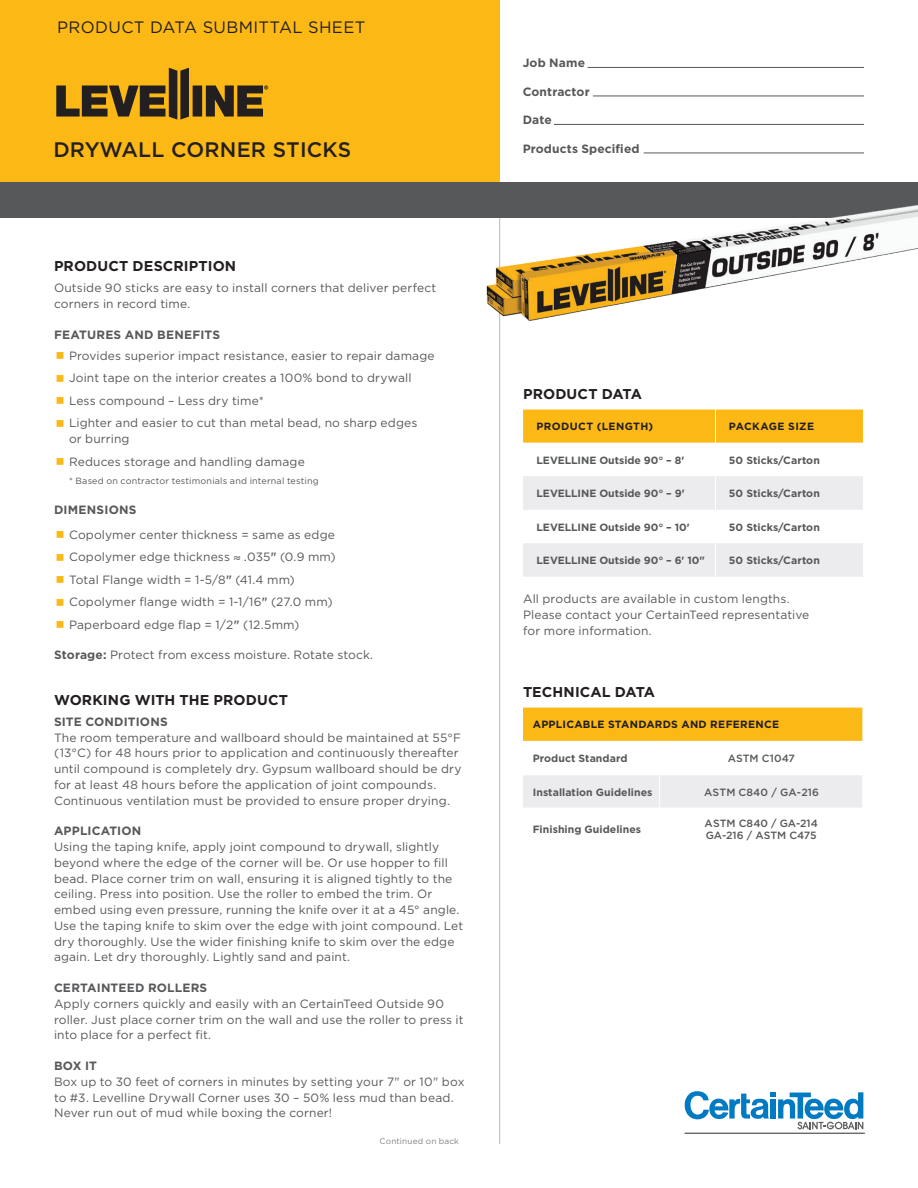
<style>
.page{position:relative;width:918px;height:1188px;background:#fff}
.page>*{position:absolute;margin:0;border:0;box-sizing:border-box;transform-origin:0 0}
.t1{font:500 21px "Gotham";letter-spacing:.01em;color:#231f20}
.t2{font:16.5px "Gotham";letter-spacing:.02em;color:#231f20}
.DSS_Headline{font:700 14.25px "Gotham";letter-spacing:.01em;color:#231f20}
.DSS_Head{font:700 14.25px "Gotham";letter-spacing:.005em;color:#231f20}
.DSS_Copy{font:12px/15.8px "Gotham";letter-spacing:.01em;color:#57585a}
.DSS_Subhead{font:700 12px "Gotham";letter-spacing:.015em;color:#57585a}
._2_TXT__DS{font:700 12px "Gotham";letter-spacing:.01em;color:#57585a}
.Line_DWG_caption{font:700 10.5px "Gotham";color:#57585a}
.Table_Regular_Text_L{font:700 10.5px "Gotham";letter-spacing:.005em;color:#57585a}
.Table_Regular_Text{font:500 10.5px/12px "Gotham";letter-spacing:.01em;color:#57585a}
.Table_Properties_Hea{font:700 10.5px "Gotham";letter-spacing:.025em;color:#231f20}
.Line_DWG_caption-2{font:700 10.5px "Gotham";letter-spacing:.035em;color:#231f20}
.DSS_Copy-2{font:9px "Gotham";letter-spacing:.02em;color:#57585a}
.DSS_Copy-3{font:8.25px "Gotham";letter-spacing:.025em;color:#808285}
.s1{font-family:"Helvetica Neue"}
.s2{font-weight:500}
.s3{font-weight:700}
</style>
<div class="page">
<svg style="left:685px;top:1091px;width:178px;height:38px"></svg>
<hr style="left:685px;top:1133px;width:180px;height:1px;background:#5f5f62">
<hr style="left:499px;top:218px;width:1px;height:926px;background:#b6b7bb">
<svg style="left:523px;top:410px;width:340px;height:167px"></svg>
<hr style="left:715px;top:410px;width:1px;height:33px;background:#fff">
<hr style="left:715px;top:443px;width:1px;height:33px;background:#fff">
<hr style="left:715px;top:476px;width:1px;height:34px;background:#fff">
<hr style="left:715px;top:510px;width:1px;height:33px;background:#fff">
<hr style="left:715px;top:543px;width:1px;height:34px;background:#fff">
<div style="left:523px;top:707px;width:340px;height:34px;background:#fcb814"></div>
<div style="left:523px;top:775px;width:339px;height:33px;background:#ececee"></div>
<hr style="left:523px;top:707px;width:137px;height:1px;background:#fff">
<hr style="left:660px;top:707px;width:203px;height:1px;background:#fff">
<hr style="left:862px;top:708px;width:1px;height:33px;background:#fff">
<hr style="left:659px;top:775px;width:1px;height:33px;background:#fff">
<div style="left:0;top:0;width:500px;height:189px;background:#fcb814"></div>
<hr style="left:588px;top:67px;width:276px;height:1px;background:#57585a">
<hr style="left:593px;top:96px;width:271px;height:1px;background:#57585a">
<hr style="left:554px;top:124px;width:310px;height:1px;background:#57585a">
<hr style="left:644px;top:153px;width:220px;height:1px;background:#57585a">
<div style="left:0;top:182px;width:918px;height:36px;background:#57585a"></div>
<svg style="left:56px;top:68px;width:212px;height:52px"></svg>
<img style="left:486px;top:205px;width:432px;height:141px">
<p class="t2" style="left:57px;top:16px;width:310px">PRODUCT DATA SUBMITTAL SHEET</p>
<p class="t1" style="left:53px;top:136px;width:299px">DRYWALL CORNER STICKS</p>
<p class="DSS_Headline" style="left:54px;top:257px;width:184px">PRODUCT DESCRIPTION</p>
<p class="DSS_Copy" style="left:54px;top:280px;width:384px">Outside 90 sticks are easy to install corners that deliver perfect corners in record time.</p>
<p class="DSS_Subhead" style="left:54px;top:327px;width:168px">FEATURES AND BENEFITS</p>
<p class="DSS_Copy" style="left:69px;top:347px;width:367px">Provides superior impact resistance, easier to repair damage</p>
<p class="DSS_Copy" style="left:69px;top:370px;width:344px">Joint tape on the interior creates a 100% bond to drywall</p>
<p class="DSS_Copy" style="left:69px;top:392px;width:196px">Less compound – Less dry time*</p>
<p class="DSS_Copy" style="left:69px;top:415px;width:350px">Lighter and easier to cut than metal bead, no sharp edges or burring</p>
<p class="DSS_Copy" style="left:69px;top:453px;width:237px">Reduces storage and handling damage</p>
<p class="DSS_Copy-2" style="left:69px;top:475px;width:251px">* Based on contractor testimonials and internal testing</p>
<p class="DSS_Subhead" style="left:54px;top:502px;width:84px">DIMENSIONS</p>
<p class="DSS_Copy" style="left:69px;top:526px;width:267px">Copolymer center thickness = same as edge</p>
<p class="DSS_Copy" style="left:69px;top:549px;width:268px">Copolymer edge thickness <span class="s1">≈ .</span>035<span class="s2">"</span> (0.9 mm)</p>
<p class="DSS_Copy" style="left:69px;top:571px;width:227px">Total Flange width = 1-5/8<span class="s2">"</span> (41.4 mm)</p>
<p class="DSS_Copy" style="left:69px;top:594px;width:265px">Copolymer flange width = 1-1/16<span class="s2">"</span> (27.0 mm)</p>
<p class="DSS_Copy" style="left:69px;top:616px;width:232px">Paperboard edge flap = 1/2<span class="s2">"</span> (12.5mm)</p>
<p class="DSS_Copy" style="left:54px;top:647px;width:321px"><span class="s3">Storage:</span> Protect from excess moisture. Rotate stock.</p>
<p class="DSS_Headline" style="left:54px;top:690px;width:236px">WORKING WITH THE PRODUCT</p>
<p class="DSS_Subhead" style="left:54px;top:714px;width:115px">SITE CONDITIONS</p>
<p class="DSS_Copy" style="left:54px;top:729px;width:409px">The room temperature and wallboard should be maintained at 55°F (13°C) for 48 hours prior to application and continuously thereafter until compound is completely dry. Gypsum wallboard should be dry for at least 48 hours before the application of joint compounds.<br>Continuous ventilation must be provided to ensure proper drying.</p>
<p class="DSS_Subhead" style="left:54px;top:823px;width:89px">APPLICATION</p>
<p class="DSS_Copy" style="left:54px;top:839px;width:411px">Using the taping knife, apply joint compound to drywall, slightly beyond where the edge of the corner will be. Or use hopper to fill bead. Place corner trim on wall, ensuring it is aligned tightly to the ceiling. Press into position. Use the roller to embed the trim. Or embed using even pressure, running the knife over it at a 45° angle.<br>Use the taping knife to skim over the edge with joint compound. Let dry thoroughly. Use the wider finishing knife to skim over the edge again. Let dry thoroughly. Lightly sand and paint.</p>
<p class="DSS_Subhead" style="left:54px;top:980px;width:155px">CERTAINTEED ROLLERS</p>
<p class="DSS_Copy" style="left:54px;top:995px;width:411px">Apply corners quickly and easily with an CertainTeed Outside 90 roller. Just place corner trim on the wall and use the roller to press it into place for a perfect fit.</p>
<p class="DSS_Subhead" style="left:54px;top:1058px;width:44px">BOX IT</p>
<p class="DSS_Copy" style="left:54px;top:1073px;width:412px">Box up to 30 feet of corners in minutes by setting your 7" or 10" box to #3. Levelline Drywall Corner uses 30 – 50% less mud than bead.<br>Never run out of mud while boxing the corner!</p>
<p class="DSS_Copy-3" style="left:380px;top:1136px;width:81px">Continued on back</p>
<p class="_2_TXT__DS" style="left:523px;top:55px;width:64px">Job Name</p>
<p class="_2_TXT__DS" style="left:523px;top:84px;width:69px">Contractor</p>
<p class="_2_TXT__DS" style="left:523px;top:112px;width:31px">Date</p>
<p class="_2_TXT__DS" style="left:523px;top:141px;width:118px">Products Specified</p>
<p class="DSS_Head" style="left:523px;top:385px;width:120px">PRODUCT DATA</p>
<p class="Line_DWG_caption-2" style="left:537px;top:419px;width:118px">PRODUCT (LENGTH)</p>
<p class="Line_DWG_caption-2" style="left:729px;top:419px;width:87px">PACKAGE SIZE</p>
<p class="Line_DWG_caption" style="left:537px;top:453px;width:149px">LEVELLINE Outside 90° – 8'</p>
<p class="Line_DWG_caption" style="left:729px;top:453px;width:92px">50 Sticks/Carton</p>
<p class="Line_DWG_caption" style="left:537px;top:487px;width:150px">LEVELLINE Outside 90° – 9'</p>
<p class="Line_DWG_caption" style="left:729px;top:487px;width:92px">50 Sticks/Carton</p>
<p class="Line_DWG_caption" style="left:537px;top:520px;width:155px">LEVELLINE Outside 90° – 10'</p>
<p class="Line_DWG_caption" style="left:729px;top:520px;width:92px">50 Sticks/Carton</p>
<p class="Line_DWG_caption" style="left:537px;top:553px;width:170px">LEVELLINE Outside 90° – 6' 10"</p>
<p class="Line_DWG_caption" style="left:729px;top:553px;width:92px">50 Sticks/Carton</p>
<p class="DSS_Copy" style="left:523px;top:591px;width:288px">All products are available in custom lengths.<br>Please contact your CertainTeed representative for more information.</p>
<p class="DSS_Head" style="left:523px;top:683px;width:134px">TECHNICAL DATA</p>
<p class="Table_Properties_Hea" style="left:533px;top:718px;width:248px">APPLICABLE STANDARDS AND REFERENCE</p>
<p class="Table_Regular_Text_L" style="left:533px;top:751px;width:96px">Product Standard</p>
<p class="Table_Regular_Text" style="left:728px;top:752px;width:69px">ASTM C1047</p>
<p class="Table_Regular_Text_L" style="left:533px;top:785px;width:121px">Installation Guidelines</p>
<p class="Table_Regular_Text" style="left:704px;top:786px;width:116px">ASTM C840 / GA-216</p>
<p class="Table_Regular_Text_L" style="left:533px;top:822px;width:110px">Finishing Guidelines</p>
<p class="Table_Regular_Text" style="left:705px;top:817px;width:115px">ASTM C840 / GA-214<br>GA-216 / ASTM C475</p>
</div>
